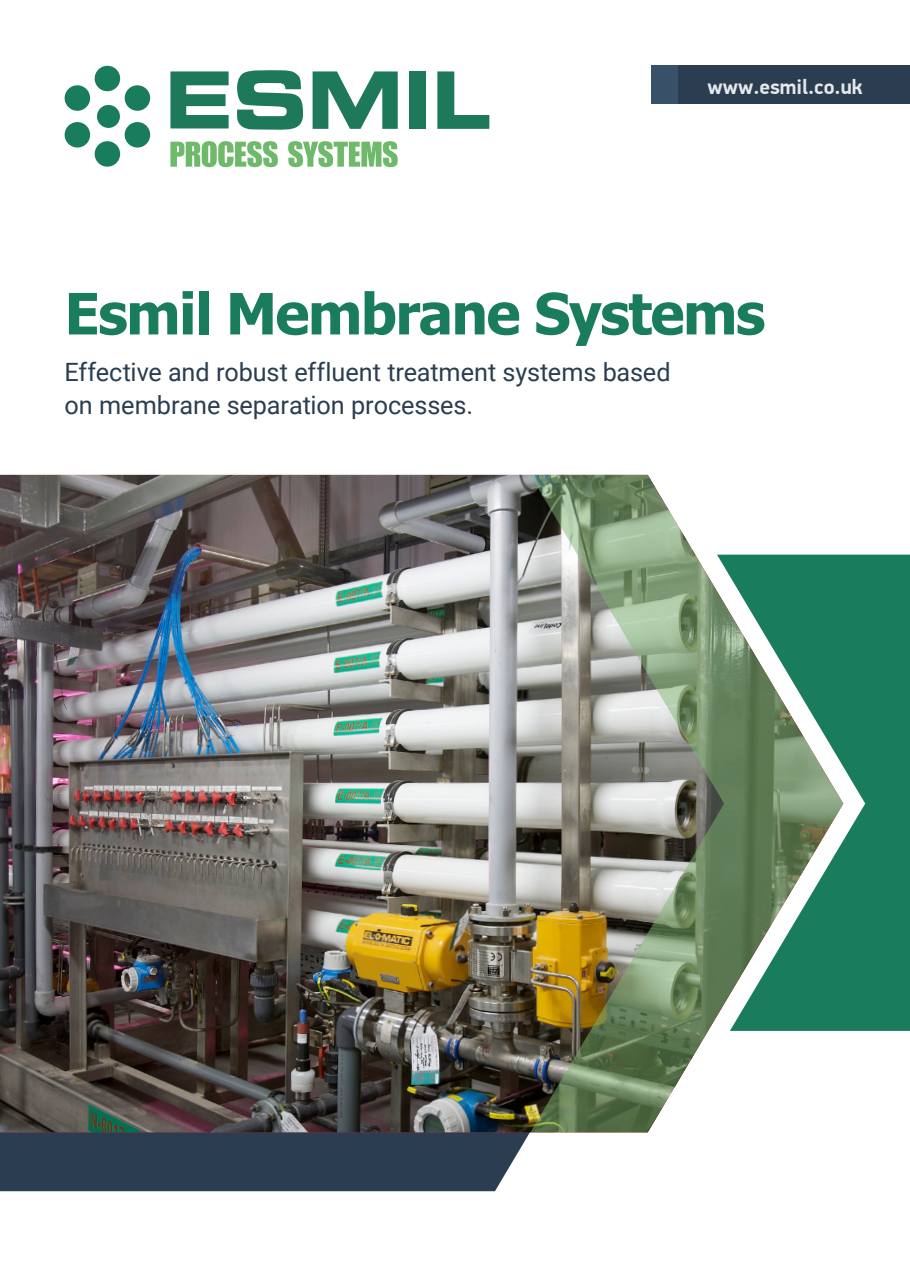
<style>
.page{position:relative;width:910px;height:1280px;background:#fff}
.page>*{position:absolute;margin:0;border:0;box-sizing:border-box;transform-origin:0 0}
.t1{font:700 57px "Tahoma";letter-spacing:-.025em;color:#197c5c}
.t2{font:25.2px/32.7px "Roboto";letter-spacing:-.005em;color:#2b3d50}
.t3{font:700 21px "PF Din Display Pro";color:#e3e9ec}
</style>
<div class="page">
<div style="left:865px;top:555px;width:45px;height:476px;background:#197c5c"></div>
<svg style="left:843px;top:554px;width:22px;height:477px;fill:#197c5c"></svg>
<svg style="left:0;top:1132px;width:567px;height:59px;fill:#2b3d50"></svg>
<img style="left:0;top:475px;width:530px;height:657px">
<svg style="left:530px;top:475px;width:313px;height:657px"></svg>
<div style="left:652px;top:66px;width:258px;height:38px;background:#395069"></div>
<div style="left:679px;top:66px;width:231px;height:38px;background:#2b3d50"></div>
<div style="left:95px;top:66px;width:25px;height:25px;background:#197c5c;border-radius:50%"></div>
<div style="left:97px;top:105px;width:23px;height:23px;background:#197c5c;border-radius:50%"></div>
<div style="left:95px;top:141px;width:25px;height:26px;background:#197c5c;border-radius:50%"></div>
<div style="left:125px;top:122px;width:25px;height:26px;background:#197c5c;border-radius:50%"></div>
<div style="left:65px;top:122px;width:25px;height:26px;background:#197c5c;border-radius:50%"></div>
<div style="left:125px;top:85px;width:25px;height:26px;background:#197c5c;border-radius:50%"></div>
<div style="left:65px;top:85px;width:25px;height:26px;background:#197c5c;border-radius:50%"></div>
<svg style="left:170px;top:71px;width:59px;height:57px"></svg>
<div style="left:409px;top:71px;width:16px;height:58px;background:#1d7959"></div>
<svg style="left:437px;top:71px;width:52px;height:58px"></svg>
<svg style="left:313px;top:71px;width:85px;height:58px"></svg>
<svg style="left:237px;top:70px;width:66px;height:60px"></svg>
<svg style="left:170px;top:141px;width:108px;height:26px"></svg>
<svg style="left:288px;top:141px;width:110px;height:26px"></svg>
<p class="t3" style="left:708px;top:74px;width:157px">www.esmil.co.uk</p>
<h1 class="t1" style="left:65px;top:274px;width:702px">Esmil Membrane Systems</h1>
<p class="t2" style="left:65px;top:355px;width:607px">Effective and robust effluent treatment systems based on membrane separation processes.</p>
</div>
